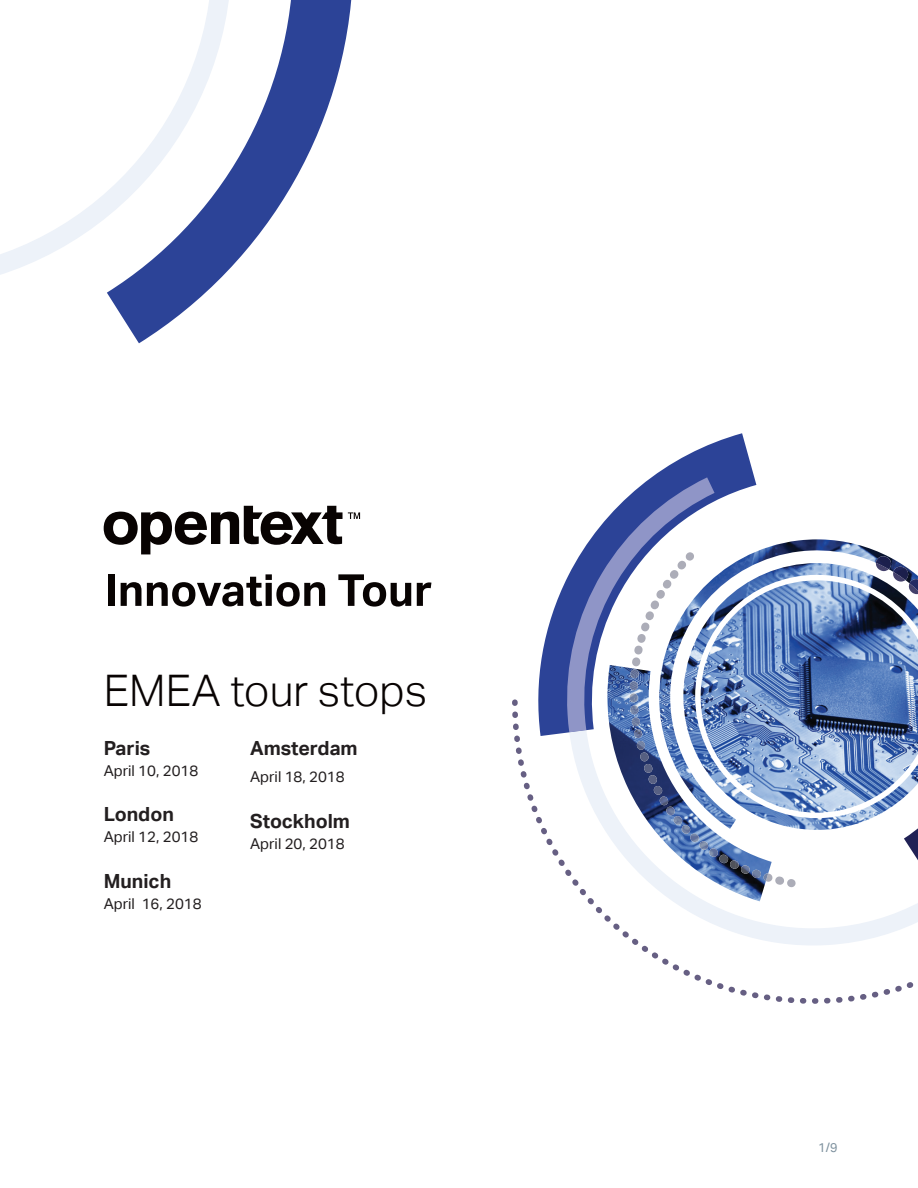
<style>
.page{position:relative;width:918px;height:1188px;background:#fff}
.page>*{position:absolute;margin:0;border:0;box-sizing:border-box;transform-origin:0 0}
.t1{font:300 43.5px "Aktiv Grotesk";color:#080302}
.Stop_Location{font:700 19.5px "Aktiv Grotesk";color:#231f20}
.Stop_date{font:700 19.5px "Aktiv Grotesk";color:#231f20}
.Stop_date-2{font:15px "Aktiv Grotesk";color:#231f20}
.t2{font:12.75px "Aktiv Grotesk";color:#7f929f}
</style>
<div class="page">
<img style="left:756px;top:539px;width:118px;height:160px">
<svg style="left:904px;top:604px;width:14px;height:95px"></svg>
<svg style="left:538px;top:433px;width:218px;height:266px"></svg>
<img style="left:876px;top:556px;width:16px;height:7px">
<svg style="left:876px;top:563px;width:42px;height:31px"></svg>
<svg style="left:564px;top:477px;width:151px;height:222px"></svg>
<svg style="left:512px;top:699px;width:406px;height:305px"></svg>
<div style="left:108px;top:574px;width:7px;height:32px;background:#080302"></div>
<svg style="left:121px;top:582px;width:20px;height:24px"></svg>
<svg style="left:147px;top:574px;width:178px;height:33px"></svg>
<svg style="left:338px;top:574px;width:73px;height:33px"></svg>
<svg style="left:417px;top:582px;width:14px;height:24px"></svg>
<svg style="left:104px;top:506px;width:256px;height:48px"></svg>
<svg style="left:107px;top:0;width:245px;height:344px"></svg>
<svg style="left:0;top:0;width:232px;height:291px"></svg>
<h1 class="t1" style="left:104px;top:665px;width:325px">EMEA tour stops</h1>
<p class="Stop_Location" style="left:104px;top:736px;width:48px">Paris</p>
<p class="Stop_date-2" style="left:104px;top:762px;width:96px">April 10, 2018</p>
<p class="Stop_Location" style="left:104px;top:803px;width:72px">London</p>
<p class="Stop_date-2" style="left:104px;top:828px;width:96px">April 12, 2018</p>
<p class="Stop_Location" style="left:104px;top:870px;width:69px">Munich</p>
<p class="Stop_date-2" style="left:104px;top:895px;width:99px">April 16, 2018</p>
<p class="Stop_date" style="left:250px;top:736px;width:109px">Amsterdam</p>
<p class="Stop_date-2" style="left:250px;top:768px;width:96px">April 18, 2018</p>
<p class="Stop_Location" style="left:250px;top:810px;width:101px">Stockholm</p>
<p class="Stop_date-2" style="left:250px;top:835px;width:96px">April 20, 2018</p>
<p class="t2" style="left:818px;top:1140px;width:21px">1/9</p>
</div>
